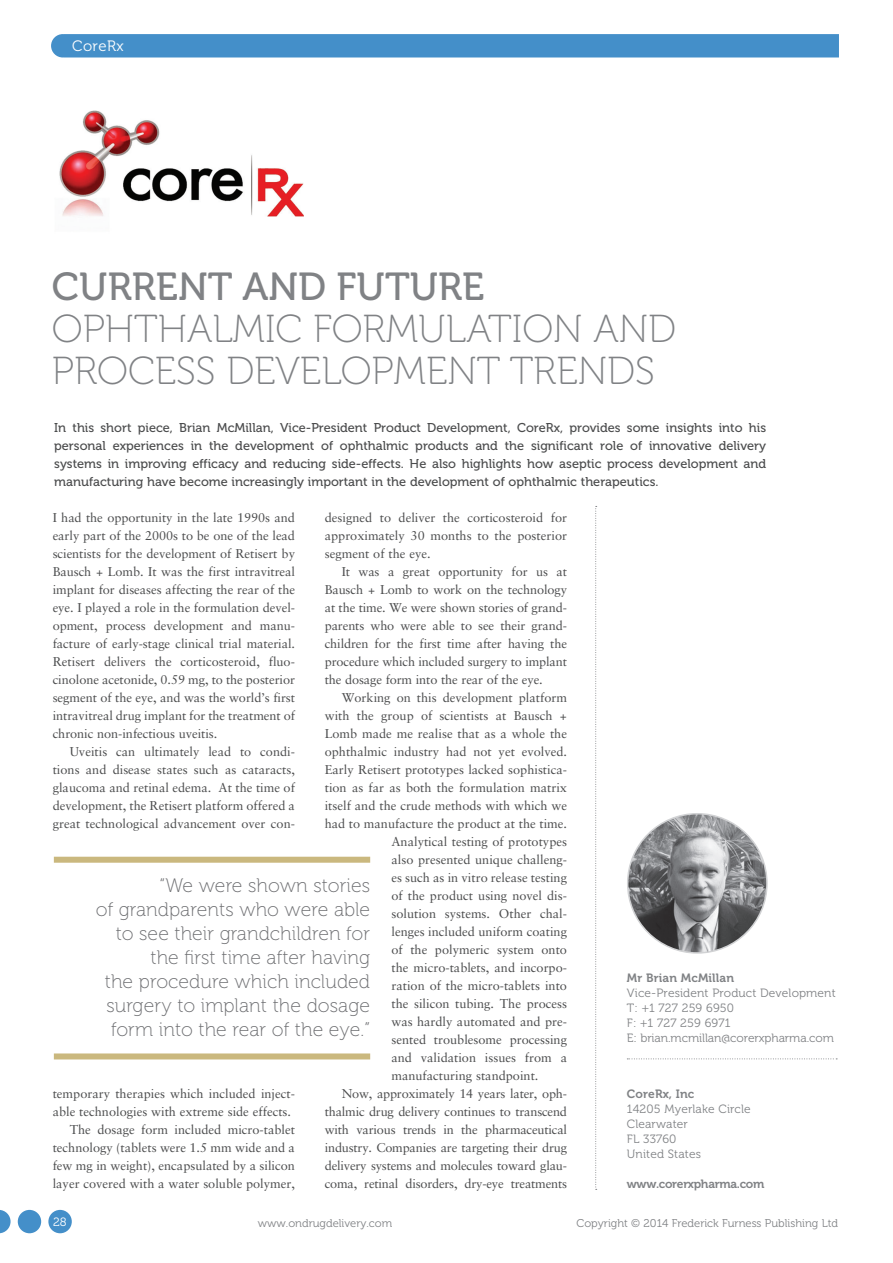
<style>
.page{position:relative;width:893px;height:1263px;background:#fff}
.page>*{position:absolute;margin:0;border:0;box-sizing:border-box;transform-origin:0 0}
.t1{font:39px/42px "Museo 100";color:#808285}
.t2{font:39px "Museo 500";color:#808285}
.t3{font:19.5px/24px "Museo 100";letter-spacing:.005em;color:#6c6d70;text-align:right}
.t4{font:15px "Museo 300";letter-spacing:.025em;color:#fff}
.t5{font:12.75px/18px "Sabon LT Std";color:#4b4c4d;text-align:justify}
.t6{font:12.75px/18px "Museo 500";color:#4b4c4d;text-align:justify}
.t7{font:12px/15px "Museo 300";letter-spacing:.01em;color:#808285}
.t8{font:12px "Museo 700";letter-spacing:.01em;color:#808285}
.t9{font:12px "Museo 700";letter-spacing:-.025em;color:#808285}
.t10{font:12px "Museo 300";color:#fff}
.t11{font:11.25px "Museo 300";color:#808285}
</style>
<div class="page">
<div style="left:48px;top:1210px;width:24px;height:23px;background:#448fc9;border-radius:50%"></div>
<div style="left:18px;top:1210px;width:23px;height:23px;background:#448fc9;border-radius:50%"></div>
<svg style="left:0;top:1210px;width:11px;height:23px"></svg>
<div style="left:51px;top:34px;width:788px;height:23px;background:#448fc9"></div>
<svg style="left:627px;top:1059px;width:210px;height:1px"></svg>
<svg style="left:595px;top:506px;width:2px;height:684px"></svg>
<img style="left:628px;top:814px;width:139px;height:139px;border-radius:50%">
<img style="left:59px;top:111px;width:245px;height:106px">
<div style="left:54px;top:857px;width:316px;height:6px;background:#cab87e"></div>
<div style="left:54px;top:1053px;width:316px;height:6px;background:#cab87e"></div>
<p class="t4" style="left:72px;top:40px;width:53px">CoreRx</p>
<h1 class="t2" style="left:52px;top:272px;width:434px">CURRENT AND FUTURE</h1>
<h1 class="t1" style="left:52px;top:311px;width:626px">OPHTHALMIC FORMULATION AND<br>PROCESS DEVELOPMENT TRENDS</h1>
<p class="t6" style="left:54px;top:420px;width:713px">In this short piece, Brian McMillan, Vice-President Product Development, CoreRx, provides some insights into his personal experiences in the development of ophthalmic products and the significant role of innovative delivery systems in improving efficacy and reducing side-effects. He also highlights how aseptic process development and manufacturing have become increasingly important in the development of ophthalmic therapeutics.</p>
<p class="t5" style="left:53px;top:510px;width:244px">I had the opportunity in the late 1990s and early part of the 2000s to be one of the lead scientists for the development of Retisert by Bausch + Lomb. It was the first intravitreal implant for diseases affecting the rear of the eye. I played a role in the formulation devel&shy;opment, process development and manu&shy;facture of early-stage clinical trial material.<br>Retisert delivers the corticosteroid, fluo&shy;cinolone acetonide, 0.59 mg, to the posterior segment of the eye, and was the world’s first intravitreal drug implant for the treatment of chronic non-infectious uveitis.</p>
<p class="t5" style="left:53px;top:744px;width:244px;text-indent:17px">Uveitis can ultimately lead to condi&shy;tions and disease states such as cataracts, glaucoma and retinal edema. At the time of development, the Retisert platform offered a great technological advancement over con-</p>
<p class="t5" style="left:325px;top:510px;width:244px">designed to deliver the corticosteroid for approximately 30 months to the posterior segment of the eye.</p>
<p class="t5" style="left:325px;top:564px;width:244px;text-indent:17px">It was a great opportunity for us at Bausch + Lomb to work on the technology at the time. We were shown stories of grand&shy;parents who were able to see their grand&shy;children for the first time after having the procedure which included surgery to implant the dosage form into the rear of the eye.</p>
<p class="t5" style="left:342px;top:690px;width:227px">Working on this development platform</p>
<p class="t5" style="left:325px;top:708px;width:244px">with the group of scientists at Bausch +</p>
<p class="t5" style="left:325px;top:726px;width:244px">Lomb made me realise that as a whole the</p>
<p class="t5" style="left:325px;top:744px;width:244px">ophthalmic industry had not yet evolved.</p>
<p class="t5" style="left:325px;top:762px;width:244px">Early Retisert prototypes lacked sophistica-</p>
<p class="t5" style="left:325px;top:780px;width:244px">tion as far as both the formulation matrix</p>
<p class="t5" style="left:325px;top:798px;width:244px">itself and the crude methods with which we</p>
<p class="t5" style="left:325px;top:816px;width:244px">had to manufacture the product at the time.</p>
<p class="t5" style="left:391px;top:834px;width:177px">Analytical testing of prototypes</p>
<p class="t5" style="left:391px;top:852px;width:177px">also presented unique challeng-</p>
<p class="t5" style="left:391px;top:870px;width:177px">es such as in vitro release testing</p>
<p class="t5" style="left:391px;top:888px;width:177px">of the product using novel dis-</p>
<p class="t5" style="left:391px;top:906px;width:177px">solution systems. Other chal-</p>
<p class="t5" style="left:391px;top:924px;width:177px">lenges included uniform coating</p>
<p class="t5" style="left:391px;top:942px;width:177px">of the polymeric system onto</p>
<p class="t5" style="left:391px;top:960px;width:177px">the micro-tablets, and incorpo-</p>
<p class="t5" style="left:391px;top:978px;width:177px">ration of the micro-tablets into</p>
<p class="t5" style="left:391px;top:996px;width:177px">the silicon tubing. The process</p>
<p class="t5" style="left:391px;top:1014px;width:177px">was hardly automated and pre-</p>
<p class="t5" style="left:391px;top:1032px;width:177px">sented troublesome processing</p>
<p class="t5" style="left:391px;top:1050px;width:177px">and validation issues from a</p>
<p class="t5" style="left:391px;top:1068px;width:149px">manufacturing standpoint.</p>
<p class="t5" style="left:342px;top:1086px;width:227px">Now, approximately 14 years later, oph-</p>
<p class="t5" style="left:325px;top:1104px;width:244px">thalmic drug delivery continues to transcend</p>
<p class="t5" style="left:325px;top:1122px;width:244px">with various trends in the pharmaceutical</p>
<p class="t5" style="left:325px;top:1140px;width:244px">industry. Companies are targeting their drug</p>
<p class="t5" style="left:325px;top:1158px;width:244px">delivery systems and molecules toward glau-</p>
<p class="t5" style="left:325px;top:1176px;width:244px">coma, retinal disorders, dry-eye treatments</p>
<h2 class="t3" style="left:96px;top:876px;width:276px">“We were shown stories<br>of grandparents who were able to see their grandchildren for the first time after having<br>the procedure which included surgery to implant the dosage form into the rear of the eye.”</h2>
<p class="t5" style="left:53px;top:1086px;width:244px">temporary therapies which included inject-</p>
<p class="t5" style="left:53px;top:1104px;width:240px">able technologies with extreme side effects.</p>
<p class="t5" style="left:70px;top:1122px;width:227px">The dosage form included micro-tablet</p>
<p class="t5" style="left:53px;top:1140px;width:244px">technology (tablets were 1.5 mm wide and a</p>
<p class="t5" style="left:53px;top:1158px;width:244px">few mg in weight), encapsulated by a silicon</p>
<p class="t5" style="left:53px;top:1176px;width:244px">layer covered with a water soluble polymer,</p>
<p class="t8" style="left:627px;top:974px;width:109px">Mr Brian McMillan</p>
<p class="t7" style="left:627px;top:987px;width:210px">Vice-President Product Development<br>T: +1 727 259 6950<br>F: +1 727 259 6971<br>E: brian.mcmillan@corerxpharma.com</p>
<p class="t8" style="left:627px;top:1089px;width:69px">CoreRx, Inc</p>
<p class="t7" style="left:627px;top:1102px;width:125px">14205 Myerlake Circle<br>Clearwater<br>FL 33760<br>United States</p>
<p class="t9" style="left:627px;top:1179px;width:139px">www.corerxpharma.com</p>
<p class="t10" style="left:53px;top:1217px;width:15px">28</p>
<p class="t11" style="left:258px;top:1219px;width:136px">www.ondrugdelivery.com</p>
<p class="t11" style="left:576px;top:1219px;width:263px">Copyright © 2014 Frederick Furness Publishing Ltd</p>
</div>
